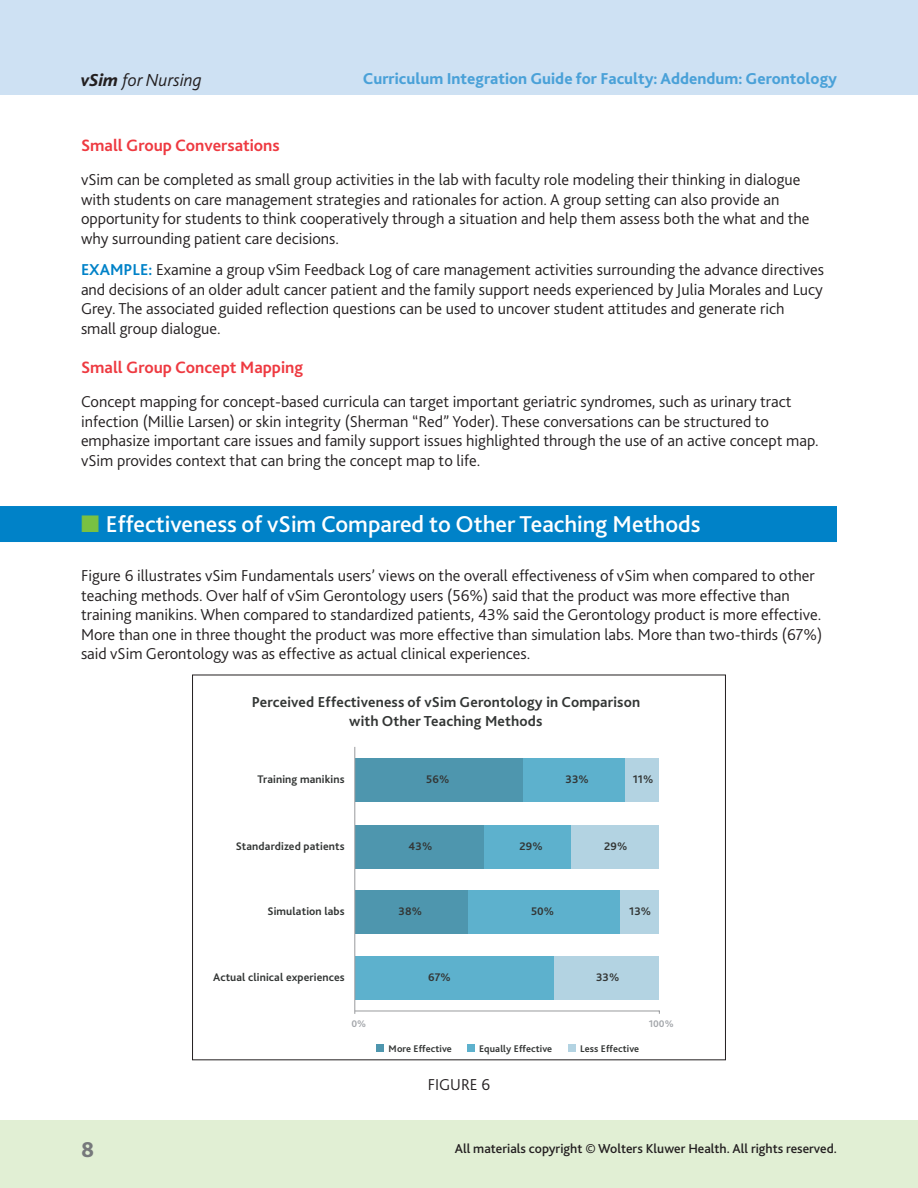
<style>
.page{position:relative;width:918px;height:1188px;background:#fff}
.page>*{position:absolute;margin:0;border:0;box-sizing:border-box;transform-origin:0 0}
.t1{font:500 24px "Bliss 2";color:#fff}
.t2{font:800 22.5px "Bliss 2";color:#76787b}
.t3{font:italic 300 18.3px "Bliss";color:#231f20}
.t4{font:700 17.25px "Bliss 2";color:#ee3a41}
.t5{font:300 16.5px/19.5px "Bliss 2";color:#231f20}
.t6{font:800 16.5px "Bliss 2";color:#4aa1d8}
.t7{font:700 15.15px/18.1px "Bliss 2";letter-spacing:.01em;color:#333635;text-align:center}
.t8{font:500 13.5px "Bliss 2";color:#231f20}
.t9{font:700 11.55px "Bliss 2";letter-spacing:.01em;color:#333635}
.t10{font:700 10.05px "Bliss 2";letter-spacing:.01em;color:#333635}
.t11{font:700 10.05px "Bliss 2";color:#a3a6aa}
.s1{font-weight:800}
.s2{font-weight:700;color:#0082c8}
.s3{color:#79c142}
</style>
<div class="page">
<div style="left:0;top:0;width:918px;height:94px;background:#cee1f3"></div>
<div style="left:0;top:1120px;width:918px;height:68px;background:#e1efd4"></div>
<div style="left:0;top:506px;width:837px;height:36px;background:#0082c8"></div>
<hr style="left:355px;top:1011px;width:304px;height:1px;background:#989a9d">
<div style="left:355px;top:759px;width:169px;height:43px;background:#4e96ae"></div>
<div style="left:524px;top:759px;width:101px;height:43px;background:#5db1cd"></div>
<div style="left:625px;top:759px;width:34px;height:43px;background:#b3d3e2"></div>
<div style="left:355px;top:825px;width:130px;height:43px;background:#4e96ae"></div>
<div style="left:485px;top:825px;width:87px;height:43px;background:#5db1cd"></div>
<div style="left:572px;top:825px;width:87px;height:43px;background:#b3d3e2"></div>
<div style="left:355px;top:891px;width:114px;height:43px;background:#4e96ae"></div>
<div style="left:469px;top:891px;width:152px;height:43px;background:#5db1cd"></div>
<div style="left:621px;top:891px;width:38px;height:43px;background:#b3d3e2"></div>
<div style="left:355px;top:957px;width:202px;height:43px;background:#5db1cd"></div>
<div style="left:555px;top:957px;width:104px;height:43px;background:#b3d3e2"></div>
<div style="left:377px;top:1045px;width:7px;height:7px;background:#4e96ae"></div>
<div style="left:468px;top:1045px;width:7px;height:7px;background:#5db1cd"></div>
<div style="left:568px;top:1045px;width:8px;height:7px;background:#b3d3e2"></div>
<hr style="left:354px;top:747px;width:1px;height:267px;background:#989a9d">
<p class="t3" style="left:81px;top:70px;width:122px"><span class="s1">vSim</span> for Nursing</p>
<p class="t6" style="left:363px;top:68px;width:476px">Curriculum Integration Guide for Faculty: Addendum: Gerontology</p>
<p class="t4" style="left:81px;top:134px;width:200px">Small Group Conversations</p>
<p class="t5" style="left:81px;top:169px;width:730px">vSim can be completed as small group activities in the lab with faculty role modeling their thinking in dialogue with students on care management strategies and rationales for action. A group setting can also provide an opportunity for students to think cooperatively through a situation and help them assess both the what and the why surrounding patient care decisions.</p>
<p class="t5" style="left:81px;top:259px;width:744px"><span class="s2">EXAMPLE:</span> Examine a group vSim Feedback Log of care management activities surrounding the advance directives and decisions of an older adult cancer patient and the family support needs experienced by Julia Morales and Lucy Grey. The associated guided reflection questions can be used to uncover student attitudes and generate rich<br>small group dialogue.</p>
<p class="t4" style="left:81px;top:356px;width:224px">Small Group Concept Mapping</p>
<p class="t5" style="left:81px;top:391px;width:737px">Concept mapping for concept-based curricula can target important geriatric syndromes, such as urinary tract infection (Millie Larsen) or skin integrity (Sherman “Red” Yoder). These conversations can be structured to emphasize important care issues and family support issues highlighted through the use of an active concept map. vSim provides context that can bring the concept map to life.</p>
<h1 class="t1" style="left:81px;top:509px;width:621px"><span class="s3">■</span> Effectiveness of vSim Compared to Other Teaching Methods</h1>
<p class="t5" style="left:81px;top:565px;width:743px">Figure 6 illustrates vSim Fundamentals users’ views on the overall effectiveness of vSim when compared to other teaching methods. Over half of vSim Gerontology users (56%) said that the product was more effective than training manikins. When compared to standardized patients, 43% said the Gerontology product is more effective.<br>More than one in three thought the product was more effective than simulation labs. More than two-thirds (67%) said vSim Gerontology was as effective as actual clinical experiences.</p>
<p class="t7" style="left:252px;top:693px;width:390px">Perceived Effectiveness of vSim Gerontology in Comparison with Other Teaching Methods</p>
<p class="t9" style="left:257px;top:772px;width:89px">Training manikins</p>
<p class="t9" style="left:426px;top:772px;width:25px">56%</p>
<p class="t9" style="left:566px;top:772px;width:25px">33%</p>
<p class="t9" style="left:633px;top:772px;width:22px">11%</p>
<p class="t9" style="left:236px;top:839px;width:110px">Standardized patients</p>
<p class="t9" style="left:409px;top:839px;width:25px">43%</p>
<p class="t9" style="left:520px;top:839px;width:25px">29%</p>
<p class="t9" style="left:604px;top:839px;width:25px">29%</p>
<p class="t9" style="left:267px;top:904px;width:79px">Simulation labs</p>
<p class="t9" style="left:399px;top:904px;width:25px">38%</p>
<p class="t9" style="left:531px;top:904px;width:25px">50%</p>
<p class="t9" style="left:629px;top:904px;width:24px">13%</p>
<p class="t9" style="left:213px;top:970px;width:133px">Actual clinical experiences</p>
<p class="t9" style="left:428px;top:970px;width:24px">67%</p>
<p class="t9" style="left:596px;top:970px;width:25px">33%</p>
<h2 class="t2" style="left:81px;top:1135px;width:15px">8</h2>
<p class="t11" style="left:351px;top:1018px;width:16px">0%</p>
<p class="t11" style="left:649px;top:1018px;width:26px">100%</p>
<p class="t10" style="left:389px;top:1042px;width:65px">More Effective</p>
<p class="t10" style="left:479px;top:1042px;width:75px">Equally Effective</p>
<p class="t10" style="left:580px;top:1042px;width:61px">Less Effective</p>
<p class="t5" style="left:428px;top:1074px;width:64px">FIGURE 6</p>
<p class="t8" style="left:455px;top:1140px;width:384px">All materials copyright © Wolters Kluwer Health. All rights reserved.</p>
</div>
